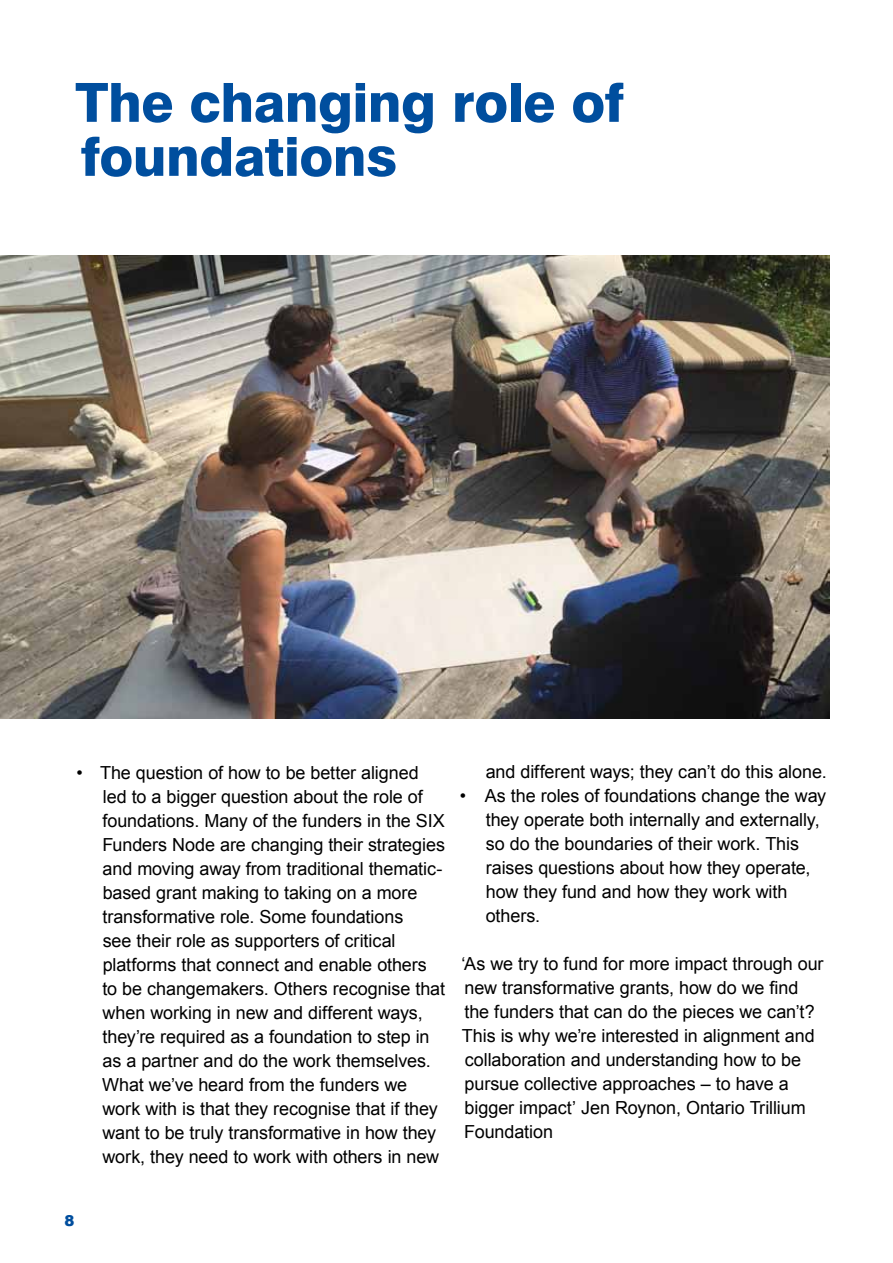
<style>
.page{position:relative;width:893px;height:1263px;background:#fff}
.page>*{position:absolute;margin:0;border:0;box-sizing:border-box;transform-origin:0 0}
.t1{font:800 54px/54px "Swiss 721 BT";letter-spacing:-.01em;color:#004e9e}
.t2{font:18px/24px "Arial";letter-spacing:-.005em;color:#000}
.t3{font:900 15px "Arial";color:#004e9e}
</style>
<div class="page">
<img style="left:0;top:255px;width:829px;height:464px">
<h1 class="t1" style="left:75px;top:75px;width:550px">The changing role of foundations</h1>
<p class="t2" style="left:102px;top:760px;width:344px;text-indent:-26px">• The question of how to be better aligned led to a bigger question about the role of foundations. Many of the funders in the SIX Funders Node are changing their strategies and moving away from traditional thematic&shy;based grant making to taking on a more transformative role. Some foundations<br>see their role as supporters of critical platforms that connect and enable others to be changemakers. Others recognise that when working in new and different ways, they’re required as a foundation to step in as a partner and do the work themselves.<br>What we’ve heard from the funders we work with is that they recognise that if they want to be truly transformative in how they work, they need to work with others in new</p>
<p class="t2" style="left:486px;top:760px;width:342px">and different ways; they can’t do this alone.</p>
<p class="t2" style="left:486px;top:784px;width:342px;text-indent:-26px">• As the roles of foundations change the way they operate both internally and externally, so do the boundaries of their work. This raises questions about how they operate, how they fund and how they work with others.</p>
<p class="t2" style="left:461px;top:952px;width:364px">‘As we try to fund for more impact through our new transformative grants, how do we find the funders that can do the pieces we can’t?<br>This is why we’re interested in alignment and collaboration and understanding how to be pursue collective approaches – to have a bigger impact’ Jen Roynon, Ontario Trillium Foundation</p>
<p class="t3" style="left:64px;top:1209px;width:12px">8</p>
</div>
